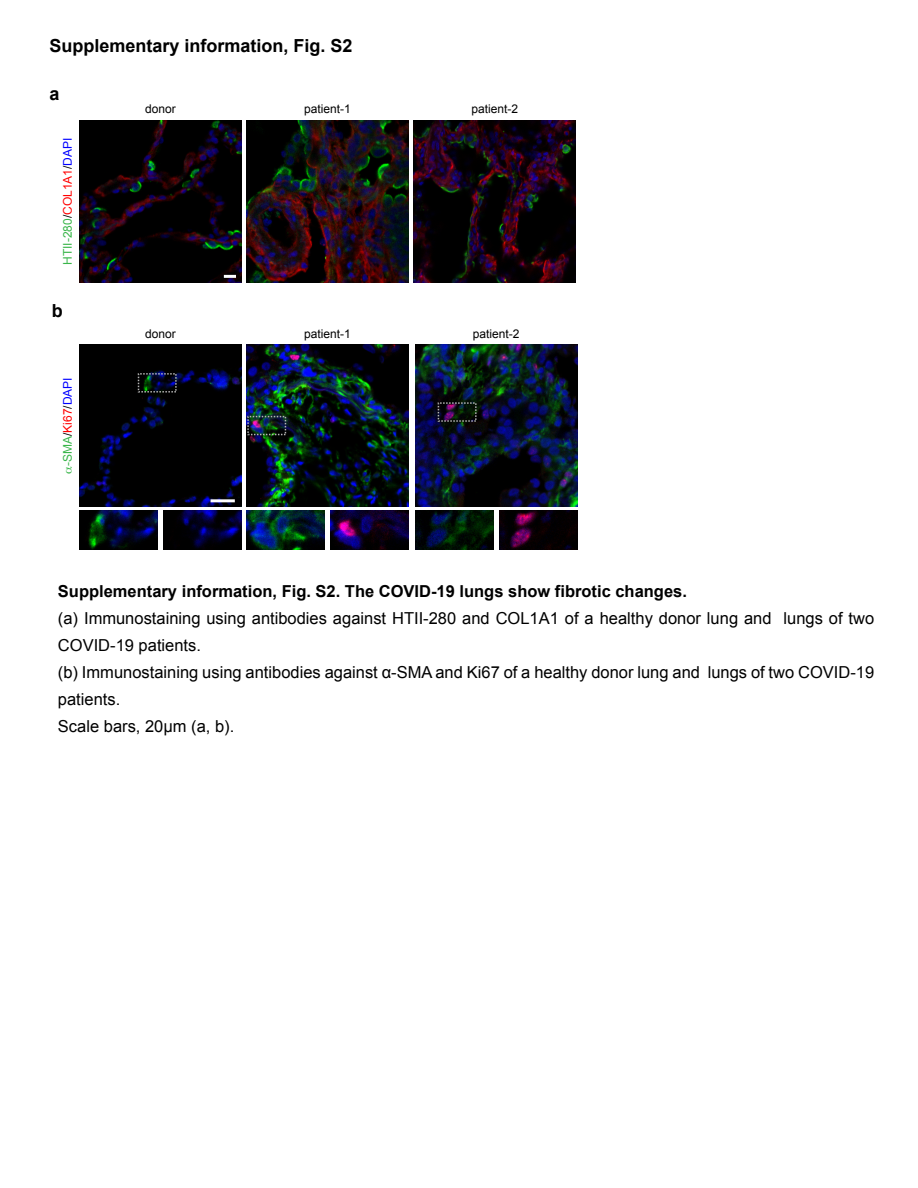
<style>
.page{position:relative;width:918px;height:1188px;background:#fff}
.page>*{position:absolute;margin:0;border:0;box-sizing:border-box;transform-origin:0 0}
.t1{font:700 18px "Arial";color:#000}
.t2{font:16.5px/27px "Arial";color:#000}
.t3{font:700 16.5px "Arial";color:#000}
.t4{font:12px "Arial";color:#000}
.t5{font:12px "Arial";color:#39b54a}
.s1{color:#000}
.s2{color:#f00}
.s3{color:#00f}
</style>
<div class="page">
<img style="left:415px;top:345px;width:162px;height:162px">
<img style="left:247px;top:345px;width:162px;height:162px">
<img style="left:331px;top:510px;width:78px;height:39px">
<img style="left:247px;top:510px;width:77px;height:39px">
<img style="left:247px;top:120px;width:162px;height:162px">
<img style="left:79px;top:120px;width:162px;height:162px">
<svg style="left:224px;top:275px;width:12px;height:3px"></svg>
<img style="left:79px;top:345px;width:162px;height:162px">
<img style="left:164px;top:510px;width:77px;height:39px">
<img style="left:79px;top:510px;width:78px;height:39px">
<hr style="left:211px;top:499px;width:24px;height:3px;background:#fff">
<img style="left:414px;top:120px;width:162px;height:162px">
<img style="left:499px;top:510px;width:78px;height:39px">
<img style="left:415px;top:510px;width:78px;height:39px">
<p class="t1" style="left:49px;top:36px;width:305px">Supplementary information, Fig. S2</p>
<p class="t1" style="left:49px;top:83px;width:12px">a</p>
<p class="t5" style="left:61px;top:265px;width:129px;rotate:-90deg">HTII-280<span class="s1">/</span><span class="s2">COL1A1</span><span class="s1">/</span><span class="s3">DAPI</span></p>
<p class="t1" style="left:52px;top:301px;width:12px">b</p>
<p class="t5" style="left:61px;top:466px;width:90px;rotate:-90deg">-SMA<span class="s1">/</span><span class="s2">Ki67</span><span class="s1">/</span><span class="s3">DAPI</span></p>
<p class="t4" style="left:145px;top:102px;width:32px">donor</p>
<p class="t4" style="left:471px;top:102px;width:48px">patient-2</p>
<p class="t4" style="left:304px;top:102px;width:48px">patient-1</p>
<p class="t4" style="left:145px;top:328px;width:32px">donor</p>
<p class="t4" style="left:304px;top:328px;width:48px">patient-1</p>
<p class="t4" style="left:473px;top:328px;width:48px">patient-2</p>
<p class="t3" style="left:58px;top:582px;width:630px">Supplementary information, Fig. S2. The COVID-19 lungs show fibrotic changes.</p>
<p class="t2" style="left:58px;top:605px;width:818px">(a) Immunostaining using antibodies against HTII-280 and COL1A1 of a healthy donor lung and lungs of two COVID-19 patients.<br>(b) Immunostaining using antibodies against α-SMA and Ki67 of a healthy donor lung and lungs of two COVID-19 patients.<br>Scale bars, 20µm (a, b).</p>
</div>
